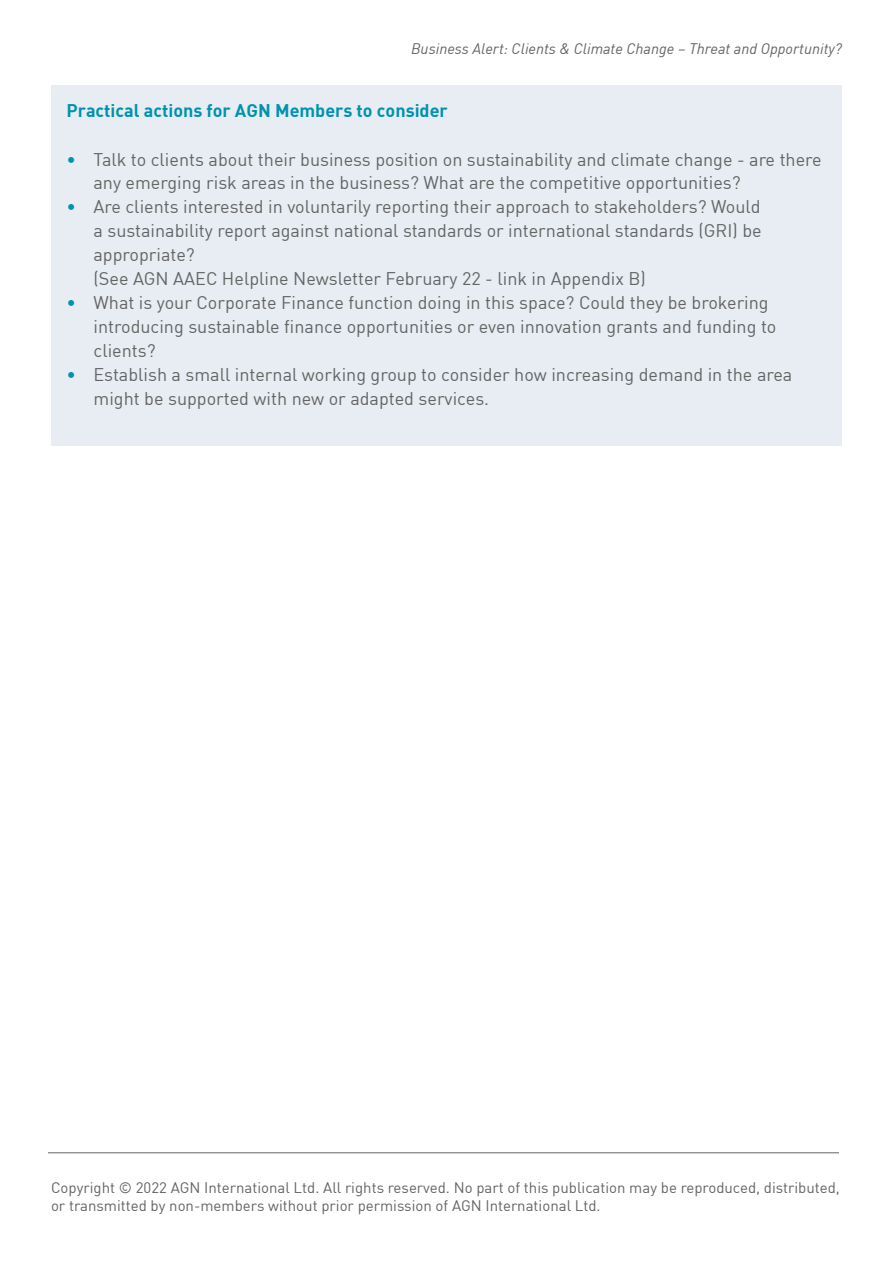
<style>
.page{position:relative;width:893px;height:1263px;background:#fff}
.page>*{position:absolute;margin:0;border:0;box-sizing:border-box;transform-origin:0 0}
.t1{font:18px/24px "DIN";color:#646464}
.t2{font:18px "DIN Bold";color:#0092b0}
.t3{font:15px/18px "DIN";color:#646464}
.t4{font:italic 15px "DIN";color:#646464}
.s1{color:#0092b0}
</style>
<div class="page">
<hr style="left:48px;top:1152px;width:791px;height:1px;background:#646464">
<div style="left:51px;top:85px;width:791px;height:360px;background:#e7edf2"></div>
<p class="t4" style="left:411px;top:39px;width:432px">Business Alert: Clients &amp; Climate Change – Threat and Opportunity?</p>
<p class="t2" style="left:67px;top:99px;width:383px">Practical actions for AGN Members to consider</p>
<p class="t1" style="left:94px;top:147px;width:730px;text-indent:-27px"><span class="s1">•</span> Talk to clients about their business position on sustainability and climate change - are there any emerging risk areas in the business? What are the competitive opportunities?</p>
<p class="t1" style="left:94px;top:195px;width:670px;text-indent:-27px"><span class="s1">•</span> Are clients interested in voluntarily reporting their approach to stakeholders? Would a sustainability report against national standards or international standards (GRI) be appropriate?<br>(See AGN AAEC Helpline Newsletter February 22 - link in Appendix B)</p>
<p class="t1" style="left:94px;top:291px;width:684px;text-indent:-27px"><span class="s1">•</span> What is your Corporate Finance function doing in this space? Could they be brokering introducing sustainable finance opportunities or even innovation grants and funding to clients?</p>
<p class="t1" style="left:94px;top:363px;width:700px;text-indent:-27px"><span class="s1">•</span> Establish a small internal working group to consider how increasing demand in the area might be supported with new or adapted services.</p>
<p class="t3" style="left:51px;top:1178px;width:790px">Copyright © 2022 AGN International Ltd. All rights reserved. No part of this publication may be reproduced, distributed, or transmitted by non-members without prior permission of AGN International Ltd.</p>
</div>
